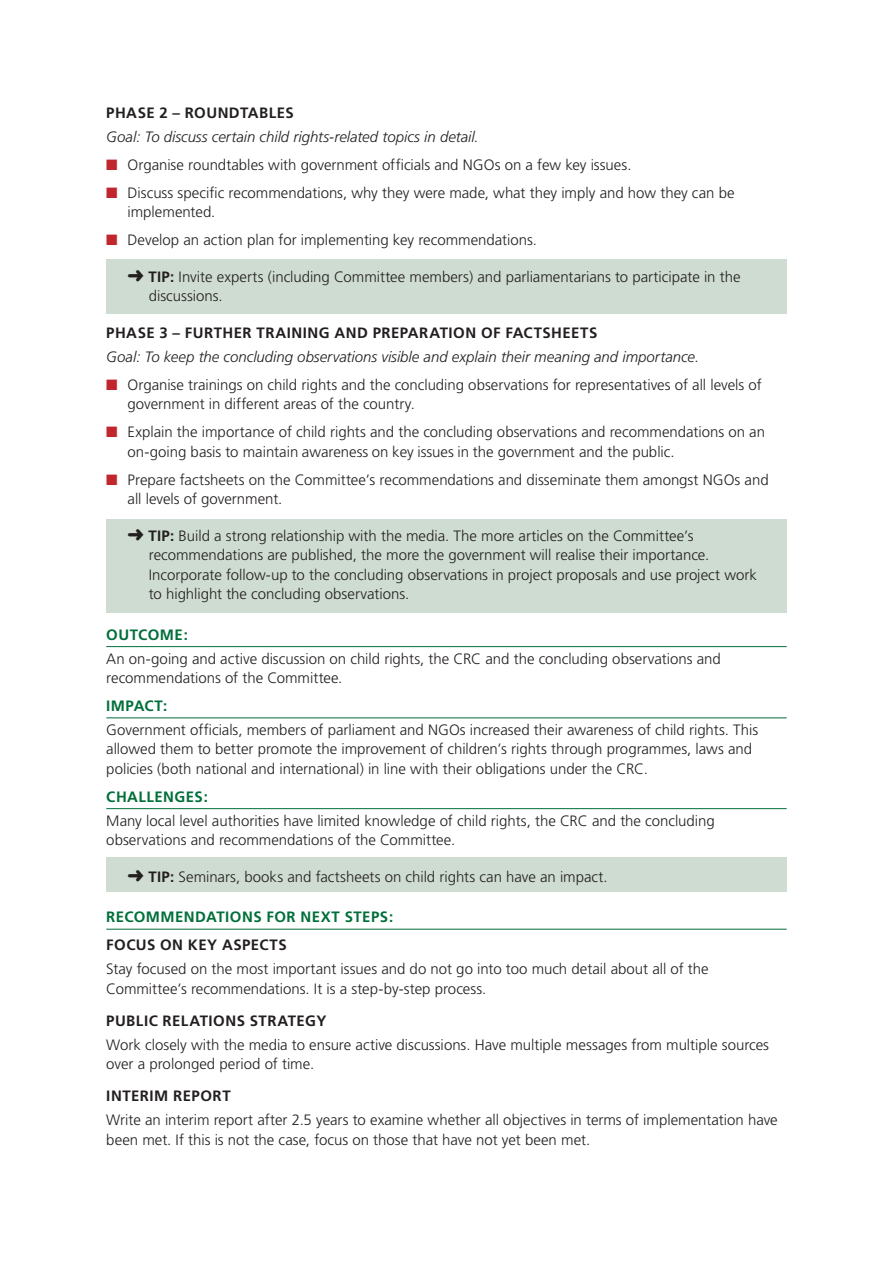
<style>
.page{position:relative;width:893px;height:1263px;background:#fff}
.page>*{position:absolute;margin:0;border:0;box-sizing:border-box;transform-origin:0 0}
.t1{font:300 15px/19.5px "Frutiger";color:#231f20}
.t2{font:italic 300 15px "Frutiger";letter-spacing:-.005em;color:#231f20}
.t3{font:700 15px "Frutiger";letter-spacing:.03em;color:#231f20}
.t4{font:700 15px "Frutiger";letter-spacing:.03em;color:#006f3a}
.s1{color:#c0262d}
.s2{font-weight:700}
</style>
<div class="page">
<div style="left:106px;top:519px;width:681px;height:93px;background:#cfdcd1"></div>
<div style="left:106px;top:857px;width:681px;height:35px;background:#cfdcd1"></div>
<div style="left:106px;top:259px;width:681px;height:55px;background:#cfdcd1"></div>
<hr style="left:106px;top:646px;width:681px;height:1px;background:#006f3a">
<hr style="left:106px;top:717px;width:681px;height:1px;background:#006f3a">
<hr style="left:106px;top:808px;width:681px;height:1px;background:#006f3a">
<hr style="left:106px;top:929px;width:681px;height:1px;background:#006f3a">
<p class="t3" style="left:106px;top:104px;width:189px">PHASE 2 – ROUNDTABLES</p>
<p class="t2" style="left:106px;top:128px;width:374px">Goal: To discuss certain child rights-related topics in detail.</p>
<p class="t1" style="left:106px;top:155px;width:527px"><span class="s1">■</span> Organise roundtables with government officials and NGOs on a few key issues.</p>
<p class="t1" style="left:128px;top:183px;width:609px;text-indent:-21px"><span class="s1">■</span> Discuss specific recommendations, why they were made, what they imply and how they can be implemented.</p>
<p class="t1" style="left:106px;top:230px;width:432px"><span class="s1">■</span> Develop an action plan for implementing key recommendations.</p>
<p class="t1" style="left:149px;top:267px;width:593px;text-indent:-21px">➜ <span class="s2">TIP:</span> Invite experts (including Committee members) and parliamentarians to participate in the discussions.</p>
<p class="t3" style="left:106px;top:324px;width:492px">PHASE 3 – FURTHER TRAINING AND PREPARATION OF FACTSHEETS</p>
<p class="t2" style="left:106px;top:348px;width:594px">Goal: To keep the concluding observations visible and explain their meaning and importance.</p>
<p class="t1" style="left:128px;top:375px;width:636px;text-indent:-21px"><span class="s1">■</span> Organise trainings on child rights and the concluding observations for representatives of all levels of government in different areas of the country.</p>
<p class="t1" style="left:128px;top:422px;width:639px;text-indent:-21px"><span class="s1">■</span> Explain the importance of child rights and the concluding observations and recommendations on an on-going basis to maintain awareness on key issues in the government and the public.</p>
<p class="t1" style="left:128px;top:470px;width:643px;text-indent:-21px"><span class="s1">■</span> Prepare factsheets on the Committee’s recommendations and disseminate them amongst NGOs and all levels of government.</p>
<p class="t1" style="left:149px;top:526px;width:610px;text-indent:-21px">➜ <span class="s2">TIP:</span> Build a strong relationship with the media. The more articles on the Committee’s recommendations are published, the more the government will realise their importance.<br>Incorporate follow-up to the concluding observations in project proposals and use project work to highlight the concluding observations.</p>
<p class="t4" style="left:106px;top:626px;width:83px">OUTCOME:</p>
<p class="t1" style="left:106px;top:649px;width:616px">An on-going and active discussion on child rights, the CRC and the concluding observations and recommendations of the Committee.</p>
<p class="t4" style="left:106px;top:697px;width:62px">IMPACT:</p>
<p class="t1" style="left:106px;top:720px;width:653px">Government officials, members of parliament and NGOs increased their awareness of child rights. This allowed them to better promote the improvement of children’s rights through programmes, laws and policies (both national and international) in line with their obligations under the CRC.</p>
<p class="t4" style="left:106px;top:788px;width:103px">CHALLENGES:</p>
<p class="t1" style="left:106px;top:811px;width:610px">Many local level authorities have limited knowledge of child rights, the CRC and the concluding observations and recommendations of the Committee.</p>
<p class="t1" style="left:128px;top:867px;width:482px">➜ <span class="s2">TIP:</span> Seminars, books and factsheets on child rights can have an impact.</p>
<p class="t4" style="left:106px;top:908px;width:289px">RECOMMENDATIONS FOR NEXT STEPS:</p>
<p class="t3" style="left:106px;top:936px;width:182px">FOCUS ON KEY ASPECTS</p>
<p class="t1" style="left:106px;top:959px;width:604px">Stay focused on the most important issues and do not go into too much detail about all of the<br>Committee’s recommendations. It is a step-by-step process.</p>
<p class="t3" style="left:106px;top:1012px;width:222px">PUBLIC RELATIONS STRATEGY</p>
<p class="t1" style="left:106px;top:1035px;width:664px">Work closely with the media to ensure active discussions. Have multiple messages from multiple sources over a prolonged period of time.</p>
<p class="t3" style="left:106px;top:1087px;width:126px">INTERIM REPORT</p>
<p class="t1" style="left:106px;top:1110px;width:673px">Write an interim report after 2.5 years to examine whether all objectives in terms of implementation have been met. If this is not the case, focus on those that have not yet been met.</p>
</div>
